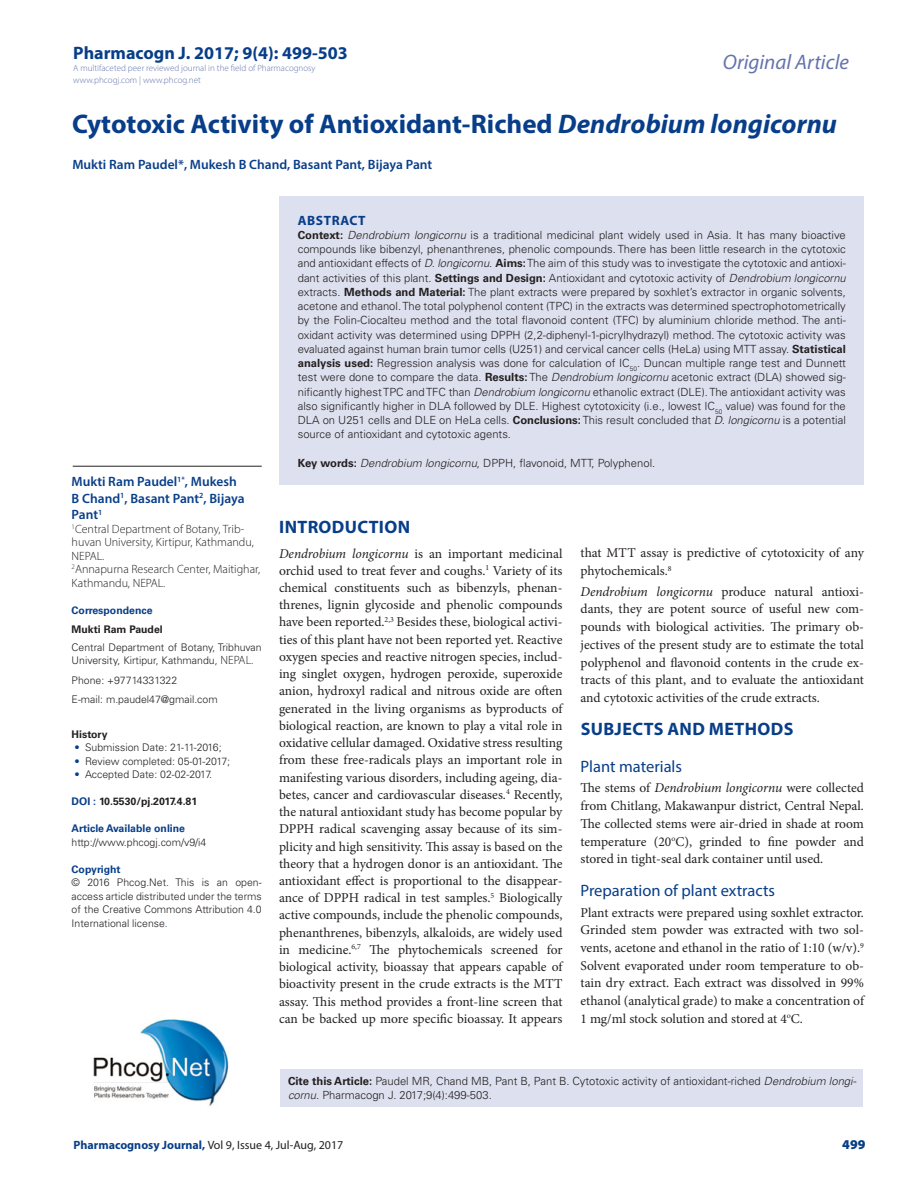
<style>
.page{position:relative;width:918px;height:1188px;background:#fff}
.page>*{position:absolute;margin:0;border:0;box-sizing:border-box;transform-origin:0 0}
.CT{font:700 27px "Myriad Pro";color:#083e89}
.t1{font:italic 21px "Myriad Pro";color:#6473ac}
._1_HD{font:700 18px "Myriad Pro";letter-spacing:.02em;color:#083e89}
._1_HD-2{font:700 18px "Myriad Pro";color:#083e89}
._2_HD{font:16.5px "Myriad Pro";color:#083e89}
.TXT{font:13.5px/17.2px "Minion Pro";color:#231f20;text-align:justify}
.CA{font:600 13.5px/16.5px "Myriad Pro";color:#083e89}
.ABS_HD{font:700 13.5px "Myriad Pro";letter-spacing:.04em;color:#083e89}
.RRH{font:900 13.5px "Myriad Pro";color:#083e89}
.CA_Aff{font:300 12px/13.5px "Myriad Pro";color:#231f20}
.RRH-2{font:12px "Myriad Pro";color:#231f20}
.ABS_TXT{font:300 11.25px/14.2px "Univers LT Std";color:#231f20;text-align:justify}
.ABS_AU_ADD{font:300 10.5px/13.5px "Univers LT Std";color:#231f20;text-align:justify}
.ABS_ADD{font:300 10.5px/13.5px "Univers LT Std";color:#231f20}
.ABS_AU_ADD-2{font:700 10.5px "Univers LT Std";color:#083e89}
.ABS_AU_ADD-3{font:700 10.5px "Univers LT Std";color:#231f20}
.ABS_ADD-2{font:700 10.5px "Univers LT Std";color:#231f20}
.CA_Aff-2{font:700 10.5px "Univers LT Std";color:#083e89}
.t2{font:300 9px/12px "Myriad Pro";color:#6473ac}
.s1{font-style:italic}
.s2{font-family:"Myriad Pro";font-size:12px}
.s3{color:#083e89}
.s4{font-weight:700}
.s5{font-weight:700;color:#083e89}
</style>
<div class="page">
<div style="left:280px;top:197px;width:584px;height:288px;background:#dde0ee"></div>
<div style="left:280px;top:1070px;width:583px;height:37px;background:#dde0ee"></div>
<hr style="left:73px;top:466px;width:189px;height:1px;background:#231f20">
<img style="left:93px;top:1019px;width:136px;height:88px">
<h3 class="_1_HD-2" style="left:73px;top:41px;width:276px">Pharmacogn J. 2017; 9(4): 499-503</h3>
<p class="t2" style="left:73px;top:62px;width:244px">A multifaceted peer reviewed journal in the field of Pharmacognosy www.phcogj.com | www.phcog.net</p>
<h2 class="t1" style="left:723px;top:49px;width:128px">Original Article</h2>
<p class="CT" style="left:72px;top:106px;width:766px">Cytotoxic Activity of Antioxidant-Riched <span class="s1">Dendrobium longicornu</span></p>
<p class="CA" style="left:72px;top:156px;width:361px">Mukti Ram Paudel*, Mukesh B Chand, Basant Pant, Bijaya Pant</p>
<p class="CA" style="left:72px;top:473px;width:175px">Mukti Ram Paudel<sup>1*</sup>, Mukesh<br>B Chand<sup>1</sup>, Basant Pant<sup>2</sup>, Bijaya<br>Pant<sup>1</sup></p>
<p class="CA_Aff" style="left:72px;top:522px;width:184px"><sup>1</sup>Central Department of Botany, Trib&shy;huvan University, Kirtipur, Kathmandu,<br>NEPAL.</p>
<p class="CA_Aff" style="left:72px;top:563px;width:190px"><sup>2</sup>Annapurna Research Center, Maitighar,<br>Kathmandu, NEPAL.</p>
<p class="CA_Aff-2" style="left:72px;top:604px;width:82px">Correspondence</p>
<p class="ABS_ADD-2" style="left:72px;top:624px;width:93px">Mukti Ram Paudel</p>
<p class="ABS_ADD" style="left:72px;top:640px;width:192px">Central Department of Botany, Tribhuvan<br>University, Kirtipur, Kathmandu, <span class="s2">NEPAL.</span></p>
<p class="ABS_ADD" style="left:72px;top:673px;width:107px">Phone: +97714331322</p>
<p class="ABS_ADD" style="left:72px;top:693px;width:148px">E-mail: m.paudel47@gmail.com</p>
<p class="ABS_ADD-2" style="left:72px;top:728px;width:37px">History</p>
<p class="ABS_AU_ADD" style="left:75px;top:741px;width:149px"><span class="s3">•</span> Submission Date: 21-11-2016;</p>
<p class="ABS_AU_ADD" style="left:75px;top:754px;width:157px"><span class="s3">•</span> Review completed: 05-01-2017;</p>
<p class="ABS_AU_ADD" style="left:75px;top:768px;width:139px"><span class="s3">•</span> Accepted Date: 02-02-2017.</p>
<p class="ABS_AU_ADD-3" style="left:72px;top:795px;width:127px"><span class="s3">DOI :</span> 10.5530/pj.2017.4.81</p>
<p class="ABS_AU_ADD-2" style="left:72px;top:822px;width:115px">Article Available online</p>
<p class="ABS_AU_ADD" style="left:72px;top:835px;width:136px">http://www.phcogj.com/v9/i4</p>
<p class="ABS_AU_ADD-2" style="left:72px;top:863px;width:50px">Copyright</p>
<p class="ABS_AU_ADD" style="left:72px;top:876px;width:192px">© 2016 Phcog.Net. This is an open&shy;access article distributed under the terms of the Creative Commons Attribution 4.0<br>International license<span class="s3">.</span></p>
<p class="ABS_HD" style="left:298px;top:211px;width:69px">ABSTRACT</p>
<p class="ABS_TXT" style="left:298px;top:228px;width:550px"><span class="s4">Context:</span> <span class="s1">Dendrobium longicornu</span> is a traditional medicinal plant widely used in Asia. It has many bioactive compounds like bibenzyl, phenanthrenes, phenolic compounds. There has been little research in the cytotoxic and antioxidant effects of <span class="s1">D. longicornu.</span> <span class="s4">Aims:</span> The aim of this study was to investigate the cytotoxic and antioxi&shy;dant activities of this plant. <span class="s4">Settings and Design:</span> Antioxidant and cytotoxic activity of <span class="s1">Dendrobium longicornu </span>extracts. <span class="s4">Methods and Material:</span> The plant extracts were prepared by soxhlet’s extractor in organic solvents, acetone and ethanol. The total polyphenol content (TPC) in the extracts was determined spectrophotometrically by the Folin-Ciocalteu method and the total flavonoid content (TFC) by aluminium chloride method. The anti&shy;oxidant activity was determined using DPPH (2,2-diphenyl-1-picrylhydrazyl) method. The cytotoxic activity was evaluated against human brain tumor cells (U251) and cervical cancer cells (HeLa) using MTT assay. <span class="s4">Statistical analysis used:</span> Regression analysis was done for calculation of IC<sub>50</sub>. Duncan multiple range test and Dunnett test were done to compare the data. <span class="s4">Results:</span> The <span class="s1">Dendrobium longicornu</span> acetonic extract (DLA) showed sig&shy;nificantly highest TPC and TFC than <span class="s1">Dendrobium longicornu</span> ethanolic extract (DLE). The antioxidant activity was also significantly higher in DLA followed by DLE. Highest cytotoxicity (i.e., lowest IC<sub>50</sub> value) was found for the DLA on U251 cells and DLE on HeLa cells. <span class="s4">Conclusions:</span> This result concluded that <span class="s1">D. longicornu</span> is a potential source of antioxidant and cytotoxic agents.</p>
<p class="ABS_TXT" style="left:298px;top:456px;width:359px"><span class="s4">Key words:</span> <span class="s1">Dendrobium longicornu</span>, DPPH, flavonoid, MTT, Polyphenol.</p>
<p class="_1_HD" style="left:279px;top:515px;width:132px">INTRODUCTION</p>
<p class="TXT" style="left:279px;top:545px;width:285px"><span class="s1">Dendrobium longicornu</span> is an important medicinal orchid used to treat fever and coughs.<sup>1</sup> Variety of its chemical constituents such as bibenzyls, phenan&shy;threnes, lignin glycoside and phenolic compounds have been reported.<sup>2,3</sup> Besides these, biological activi&shy;ties of this plant have not been reported yet. Reactive oxygen species and reactive nitrogen species, includ&shy;ing singlet oxygen, hydrogen peroxide, superoxide anion, hydroxyl radical and nitrous oxide are often generated in the living organisms as byproducts of biological reaction, are known to play a vital role in oxidative cellular damaged. Oxidative stress resulting from these free-radicals plays an important role in manifesting various disorders, including ageing, dia&shy;betes, cancer and cardiovascular diseases.<sup>4</sup> Recently, the natural antioxidant study has become popular by DPPH radical scavenging assay because of its sim&shy;plicity and high sensitivity. This assay is based on the theory that a hydrogen donor is an antioxidant. The antioxidant effect is proportional to the disappear&shy;ance of DPPH radical in test samples.<sup>5</sup> Biologically active compounds, include the phenolic compounds, phenanthrenes, bibenzyls, alkaloids, are widely used in medicine.<sup>6,7</sup> The phytochemicals screened for biological activity, bioassay that appears capable of bioactivity present in the crude extracts is the MTT assay. This method provides a front-line screen that can be backed up more specific bioassay. It appears</p>
<p class="TXT" style="left:580px;top:544px;width:285px;line-height:17.7px">that MTT assay is predictive of cytotoxicity of any phytochemicals.<sup>8</sup></p>
<p class="TXT" style="left:580px;top:583px;width:285px;line-height:17.7px"><span class="s1">Dendrobium longicornu</span> produce natural antioxi&shy;dants, they are potent source of useful new com&shy;pounds with biological activities. The primary ob&shy;jectives of the present study are to estimate the total polyphenol and flavonoid contents in the crude ex&shy;tracts of this plant, and to evaluate the antioxidant and cytotoxic activities of the crude extracts.</p>
<p class="_1_HD" style="left:581px;top:717px;width:214px">SUBJECTS AND METHODS</p>
<p class="_2_HD" style="left:580px;top:756px;width:103px">Plant materials</p>
<p class="TXT" style="left:580px;top:779px;width:285px;line-height:17.7px">The stems of <span class="s1">Dendrobium longicornu</span> were collected from Chitlang, Makawanpur district, Central Nepal.<br>The collected stems were air-dried in shade at room temperature (20<sup>o</sup>C), grinded to fine powder and stored in tight-seal dark container until used.</p>
<p class="_2_HD" style="left:580px;top:880px;width:196px">Preparation of plant extracts</p>
<p class="TXT" style="left:580px;top:904px;width:285px;line-height:17.7px">Plant extracts were prepared using soxhlet extractor.<br>Grinded stem powder was extracted with two sol&shy;vents, acetone and ethanol in the ratio of 1:10 (w/v).<sup>9<br></sup>Solvent evaporated under room temperature to ob&shy;tain dry extract. Each extract was dissolved in 99% ethanol (analytical grade) to make a concentration of 1 mg/ml stock solution and stored at 4<sup>o</sup>C.</p>
<p class="ABS_TXT" style="left:288px;top:1074px;width:570px"><span class="s4">Cite this Article:</span> Paudel MR, Chand MB, Pant B, Pant B. Cytotoxic activity of antioxidant-riched <span class="s1">Dendrobium longi&shy;cornu</span>. Pharmacogn J. 2017;9(4):499-503.</p>
<p class="RRH-2" style="left:74px;top:1138px;width:271px"><span class="s5">Pharmacognosy Journal,</span> Vol 9, Issue 4, Jul-Aug, 2017</p>
<p class="RRH" style="left:842px;top:1136px;width:25px">499</p>
</div>
